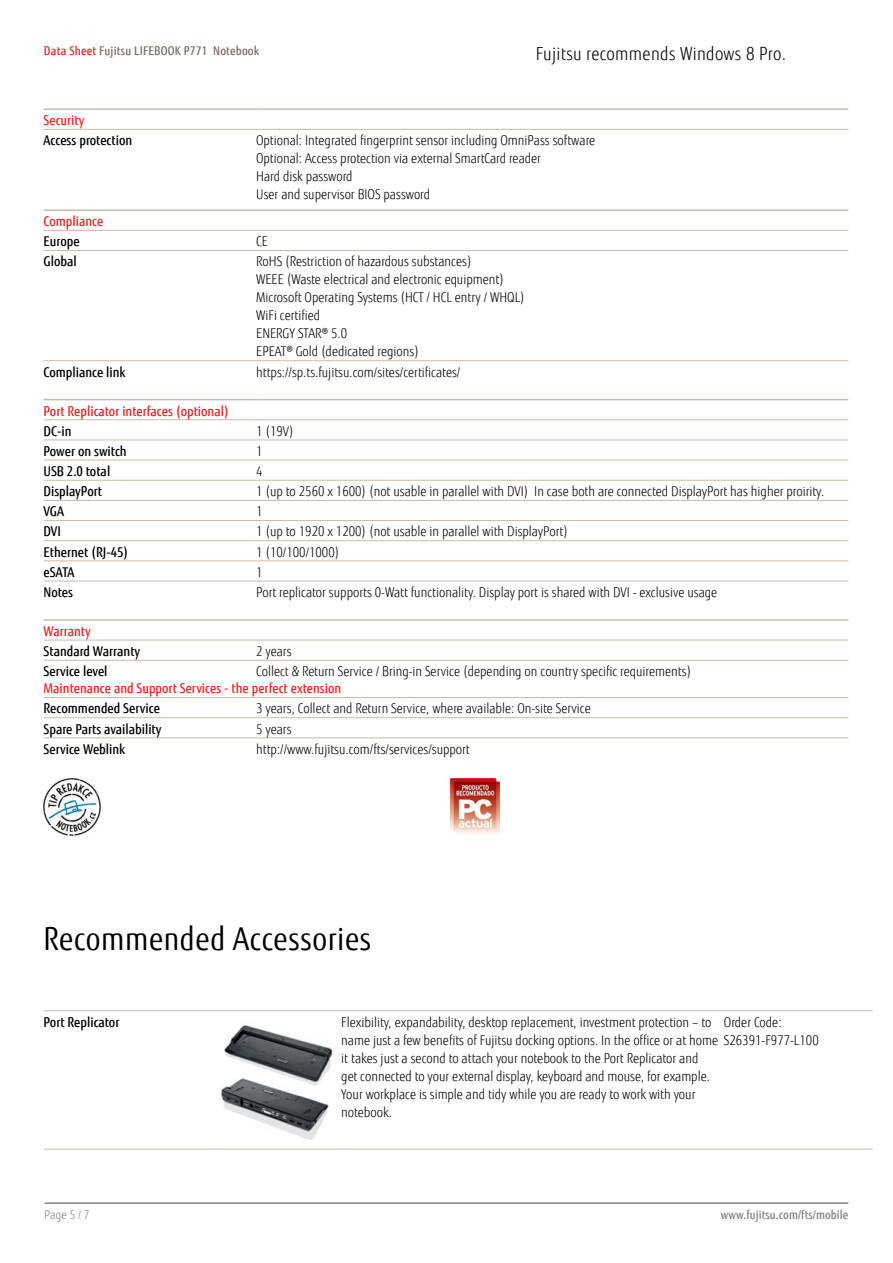
<style>
.page{position:relative;width:893px;height:1263px;background:#fff}
.page>*{position:absolute;margin:0;border:0;box-sizing:border-box;transform-origin:0 0}
.t1{font:31.5px "Fujitsu Sans";letter-spacing:.02em;color:#000;scale:.9 1}
.t2{font:300 18px "Fujitsu Sans";letter-spacing:.02em;color:#000;scale:.9 1}
.t3{font:300 13.5px/18px "Fujitsu Sans";color:#000;scale:.9 1}
.t4{font:500 13.5px "Fujitsu Sans";color:#000;scale:.9 1}
.t5{font:500 13.5px "Fujitsu Sans";color:#e92425;scale:.9 1}
.t6{font:500 12px "Fujitsu Sans";letter-spacing:.02em;color:#79695e;scale:.9 1}
.t7{font:500 12px "Fujitsu Sans";letter-spacing:.005em;color:#818280;scale:.9 1}
.t8{font:300 12px "Fujitsu Sans";color:#818280;scale:.9 1}
.s1{color:#e92425}
</style>
<div class="page">
<hr style="left:45px;top:1202px;width:803px;height:2px;background:#818280">
<hr style="left:44px;top:108px;width:212px;height:2px;background:#c9bbb0">
<hr style="left:256px;top:108px;width:592px;height:2px;background:#c9bbb0">
<hr style="left:44px;top:129px;width:212px;height:1px;background:#c9bbb0">
<hr style="left:256px;top:129px;width:592px;height:1px;background:#c9bbb0">
<hr style="left:44px;top:209px;width:212px;height:2px;background:#c9bbb0">
<hr style="left:256px;top:209px;width:592px;height:2px;background:#c9bbb0">
<hr style="left:44px;top:230px;width:212px;height:1px;background:#c9bbb0">
<hr style="left:256px;top:230px;width:592px;height:1px;background:#c9bbb0">
<hr style="left:44px;top:250px;width:212px;height:1px;background:#c9bbb0">
<hr style="left:256px;top:250px;width:592px;height:1px;background:#c9bbb0">
<hr style="left:44px;top:360px;width:212px;height:1px;background:#c9bbb0">
<hr style="left:256px;top:360px;width:592px;height:1px;background:#c9bbb0">
<hr style="left:44px;top:399px;width:212px;height:1px;background:#c9bbb0">
<hr style="left:256px;top:399px;width:592px;height:1px;background:#c9bbb0">
<hr style="left:44px;top:419px;width:212px;height:1px;background:#c9bbb0">
<hr style="left:256px;top:419px;width:592px;height:1px;background:#c9bbb0">
<hr style="left:44px;top:440px;width:212px;height:1px;background:#c9bbb0">
<hr style="left:256px;top:440px;width:592px;height:1px;background:#c9bbb0">
<hr style="left:44px;top:460px;width:212px;height:1px;background:#c9bbb0">
<hr style="left:256px;top:460px;width:592px;height:1px;background:#c9bbb0">
<hr style="left:44px;top:480px;width:212px;height:1px;background:#c9bbb0">
<hr style="left:256px;top:480px;width:592px;height:1px;background:#c9bbb0">
<hr style="left:44px;top:500px;width:212px;height:1px;background:#c9bbb0">
<hr style="left:256px;top:500px;width:592px;height:1px;background:#c9bbb0">
<hr style="left:44px;top:520px;width:212px;height:1px;background:#c9bbb0">
<hr style="left:256px;top:520px;width:592px;height:1px;background:#c9bbb0">
<hr style="left:44px;top:540px;width:212px;height:1px;background:#c9bbb0">
<hr style="left:256px;top:540px;width:592px;height:1px;background:#c9bbb0">
<hr style="left:44px;top:560px;width:212px;height:1px;background:#c9bbb0">
<hr style="left:256px;top:560px;width:592px;height:1px;background:#c9bbb0">
<hr style="left:44px;top:581px;width:212px;height:1px;background:#c9bbb0">
<hr style="left:256px;top:581px;width:592px;height:1px;background:#c9bbb0">
<hr style="left:44px;top:619px;width:212px;height:2px;background:#c9bbb0">
<hr style="left:256px;top:619px;width:592px;height:2px;background:#c9bbb0">
<hr style="left:44px;top:640px;width:212px;height:1px;background:#c9bbb0">
<hr style="left:256px;top:640px;width:592px;height:1px;background:#c9bbb0">
<hr style="left:44px;top:660px;width:212px;height:1px;background:#c9bbb0">
<hr style="left:256px;top:660px;width:592px;height:1px;background:#c9bbb0">
<hr style="left:44px;top:697px;width:212px;height:1px;background:#c9bbb0">
<hr style="left:256px;top:697px;width:592px;height:1px;background:#c9bbb0">
<hr style="left:44px;top:717px;width:212px;height:1px;background:#c9bbb0">
<hr style="left:256px;top:717px;width:592px;height:1px;background:#c9bbb0">
<hr style="left:44px;top:737px;width:212px;height:1px;background:#c9bbb0">
<hr style="left:256px;top:737px;width:592px;height:1px;background:#c9bbb0">
<img style="left:44px;top:778px;width:57px;height:57px">
<img style="left:450px;top:778px;width:49px;height:56px">
<hr style="left:44px;top:1010px;width:170px;height:1px;background:#c9bbb0">
<hr style="left:214px;top:1010px;width:127px;height:1px;background:#c9bbb0">
<hr style="left:341px;top:1010px;width:383px;height:1px;background:#c9bbb0">
<hr style="left:724px;top:1010px;width:149px;height:1px;background:#c9bbb0">
<hr style="left:44px;top:1149px;width:170px;height:1px;background:#c9bbb0">
<hr style="left:214px;top:1149px;width:127px;height:1px;background:#c9bbb0">
<hr style="left:341px;top:1149px;width:383px;height:1px;background:#c9bbb0">
<hr style="left:724px;top:1149px;width:149px;height:1px;background:#c9bbb0">
<img style="left:221px;top:1025px;width:112px;height:115px">
<p class="t6" style="left:44px;top:43px;width:241px"><span class="s1">Data Sheet</span> Fujitsu LIFEBOOK P771 Notebook</p>
<h2 class="t2" style="left:536px;top:43px;width:279px">Fujitsu recommends Windows 8 Pro.</h2>
<p class="t5" style="left:44px;top:112px;width:47px">Security</p>
<p class="t4" style="left:44px;top:132px;width:100px">Access protection</p>
<p class="t3" style="left:256px;top:132px;width:378px">Optional: Integrated fingerprint sensor including OmniPass software Optional: Access protection via external SmartCard reader<br>Hard disk password<br>User and supervisor BIOS password</p>
<p class="t5" style="left:44px;top:213px;width:68px">Compliance</p>
<p class="t4" style="left:44px;top:233px;width:42px">Europe</p>
<p class="t3" style="left:256px;top:233px;width:15px">CE</p>
<p class="t4" style="left:44px;top:253px;width:38px">Global</p>
<p class="t3" style="left:256px;top:253px;width:300px">RoHS (Restriction of hazardous substances)<br>WEEE (Waste electrical and electronic equipment)<br>Microsoft Operating Systems (HCT / HCL entry / WHQL)<br>WiFi certified<br>ENERGY STAR® 5.0<br>EPEAT® Gold (dedicated regions)</p>
<p class="t4" style="left:44px;top:363px;width:93px">Compliance link</p>
<p class="t3" style="left:256px;top:363px;width:228px">https://sp.ts.fujitsu.com/sites/certificates/</p>
<p class="t5" style="left:44px;top:402px;width:207px">Port Replicator interfaces (optional)</p>
<p class="t4" style="left:44px;top:423px;width:33px">DC-in</p>
<p class="t3" style="left:256px;top:422px;width:43px">1 (19V)</p>
<p class="t4" style="left:44px;top:443px;width:94px">Power on switch</p>
<p class="t3" style="left:256px;top:442px;width:9px">1</p>
<p class="t4" style="left:44px;top:463px;width:76px">USB 2.0 total</p>
<p class="t3" style="left:256px;top:462px;width:9px">4</p>
<p class="t4" style="left:44px;top:483px;width:66px">DisplayPort</p>
<p class="t3" style="left:256px;top:483px;width:633px">1 (up to 2560 x 1600) (not usable in parallel with DVI) In case both are connected DisplayPort has higher proirity.</p>
<p class="t4" style="left:44px;top:503px;width:24px">VGA</p>
<p class="t3" style="left:256px;top:503px;width:9px">1</p>
<p class="t4" style="left:44px;top:523px;width:21px">DVI</p>
<p class="t3" style="left:256px;top:523px;width:348px">1 (up to 1920 x 1200) (not usable in parallel with DisplayPort)</p>
<p class="t4" style="left:44px;top:543px;width:96px">Ethernet (RJ-45)</p>
<p class="t3" style="left:256px;top:543px;width:94px">1 (10/100/1000)</p>
<p class="t4" style="left:44px;top:564px;width:36px">eSATA</p>
<p class="t3" style="left:256px;top:563px;width:9px">1</p>
<p class="t4" style="left:44px;top:584px;width:34px">Notes</p>
<p class="t3" style="left:256px;top:583px;width:514px">Port replicator supports 0-Watt functionality. Display port is shared with DVI - exclusive usage</p>
<p class="t5" style="left:44px;top:623px;width:54px">Warranty</p>
<p class="t4" style="left:44px;top:643px;width:109px">Standard Warranty</p>
<p class="t3" style="left:256px;top:642px;width:41px">2 years</p>
<p class="t4" style="left:44px;top:663px;width:73px">Service level</p>
<p class="t3" style="left:256px;top:662px;width:485px">Collect &amp; Return Service / Bring-in Service (depending on country specific requirements)</p>
<p class="t5" style="left:44px;top:680px;width:332px">Maintenance and Support Services - the perfect extension</p>
<p class="t4" style="left:44px;top:700px;width:131px">Recommended Service</p>
<p class="t3" style="left:256px;top:700px;width:373px">3 years, Collect and Return Service, where available: On-site Service</p>
<p class="t4" style="left:44px;top:720px;width:133px">Spare Parts availability</p>
<p class="t3" style="left:256px;top:720px;width:41px">5 years</p>
<p class="t4" style="left:44px;top:741px;width:92px">Service Weblink</p>
<p class="t3" style="left:256px;top:740px;width:239px">http://www.fujitsu.com/fts/services/support</p>
<h1 class="t1" style="left:44px;top:920px;width:365px">Recommended Accessories</h1>
<p class="t4" style="left:44px;top:1013px;width:86px">Port Replicator</p>
<p class="t3" style="left:341px;top:1013px;width:532px">Flexibility, expandability, desktop replacement, investment protection – to<br>name just a few benefits of Fujitsu docking options. In the office or at home S26391-F977-L100 it takes just a second to attach your notebook to the Port Replicator and<br>get connected to your external display, keyboard and mouse, for example.<br>Your workplace is simple and tidy while you are ready to work with your<br>notebook.</p>
<p class="t3" style="left:724px;top:1013px;width:66px">Order Code:</p>
<p class="t8" style="left:45px;top:1208px;width:51px">Page 5 / 7</p>
<p class="t7" style="left:721px;top:1208px;width:143px">www.fujitsu.com/fts/mobile</p>
</div>
